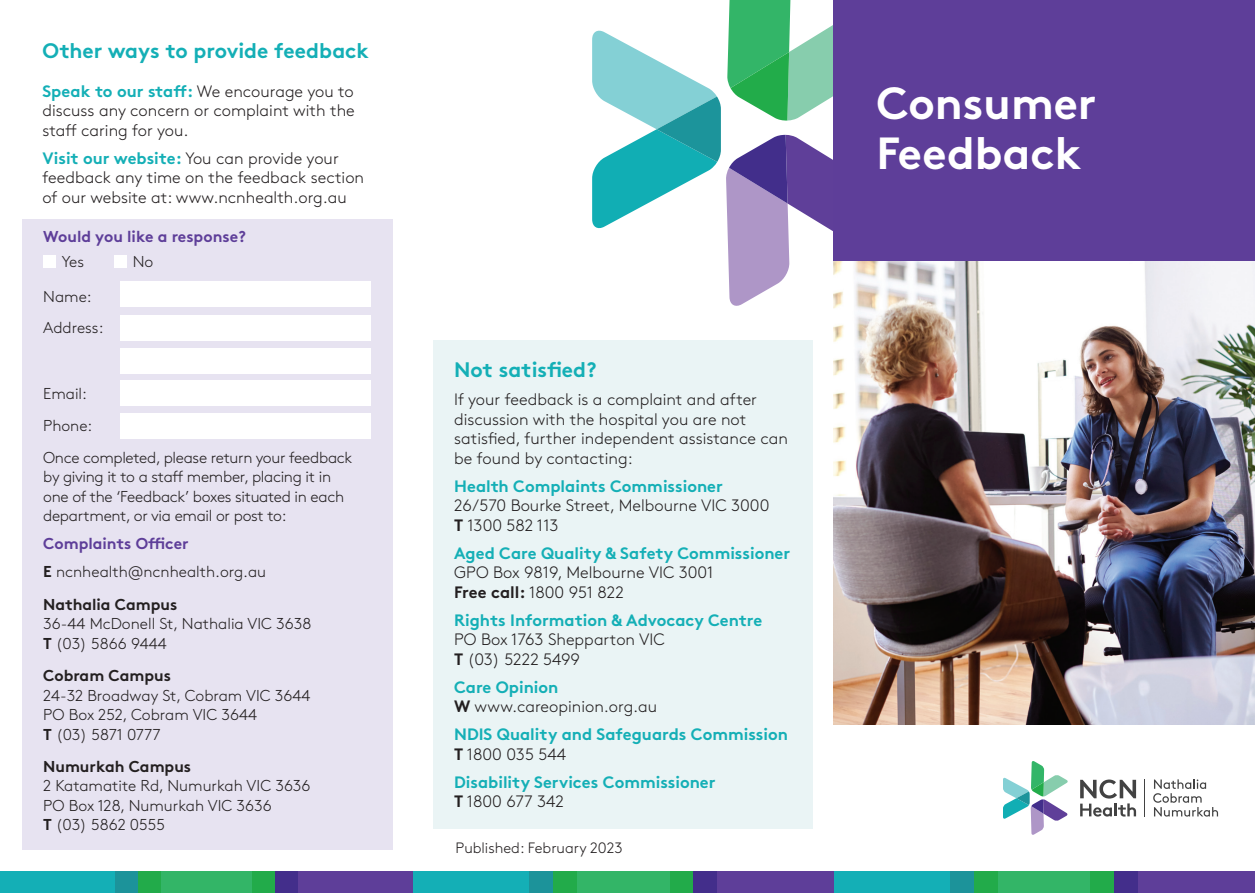
<style>
.page{position:relative;width:1255px;height:893px;background:#fff}
.page>*{position:absolute;margin:0;border:0;box-sizing:border-box;transform-origin:0 0}
.Cover_Title{font:700 45px "Brown Pro";color:#fff}
.Heading{font:700 21px "Brown Pro";color:#14afb6}
.Body_Copy{font:300 16.5px/19.5px "Brown Pro";color:#231f20}
.Body_Copy-2{font:700 16.5px "Brown Pro";color:#14afb6}
.Body_Copy-3{font:300 15.75px/19.5px "Brown Pro";letter-spacing:-.01em;color:#231f20}
.Sub_Head{font:700 15.75px "Brown Pro";color:#5e3e99}
.Body_Copy-4{font:700 15.75px "Brown Pro";color:#5e3e99}
.Body_Copy-5{font:300 15px "Brown Pro";color:#231f20}
.s1{font-weight:700;color:#14afb6}
.s2{font-weight:700}
</style>
<div class="page">
<svg style="left:592px;top:0;width:241px;height:306px"></svg>
<div style="left:833px;top:0;width:421px;height:262px;background:#5e3e99"></div>
<img style="left:833px;top:262px;width:421px;height:462px">
<svg style="left:1080px;top:779px;width:55px;height:37px"></svg>
<hr style="left:1144px;top:779px;width:1px;height:37px;background:#424242">
<svg style="left:1153px;top:779px;width:64px;height:38px"></svg>
<svg style="left:1003px;top:761px;width:64px;height:74px"></svg>
<div style="left:433px;top:340px;width:379px;height:489px;background:#eaf4f5"></div>
<div style="left:973px;top:872px;width:141px;height:21px;background:#33b567"></div>
<div style="left:833px;top:872px;width:140px;height:21px;background:#14afb6"></div>
<div style="left:950px;top:872px;width:23px;height:21px;background:#1c939a"></div>
<div style="left:973px;top:872px;width:24px;height:21px;background:#22ab4a"></div>
<div style="left:1090px;top:872px;width:24px;height:21px;background:#22ab4a"></div>
<div style="left:1114px;top:872px;width:140px;height:21px;background:#5e3e99"></div>
<div style="left:1114px;top:872px;width:23px;height:21px;background:#432e8b"></div>
<div style="left:553px;top:872px;width:140px;height:21px;background:#33b567"></div>
<div style="left:412px;top:872px;width:141px;height:21px;background:#14afb6"></div>
<div style="left:529px;top:872px;width:24px;height:21px;background:#1c939a"></div>
<div style="left:553px;top:872px;width:23px;height:21px;background:#22ab4a"></div>
<div style="left:670px;top:872px;width:23px;height:21px;background:#22ab4a"></div>
<div style="left:693px;top:872px;width:140px;height:21px;background:#5e3e99"></div>
<div style="left:693px;top:872px;width:23px;height:21px;background:#432e8b"></div>
<div style="left:137px;top:872px;width:138px;height:21px;background:#33b567"></div>
<div style="left:0;top:872px;width:137px;height:21px;background:#14afb6"></div>
<div style="left:115px;top:872px;width:22px;height:21px;background:#1c939a"></div>
<div style="left:137px;top:872px;width:23px;height:21px;background:#22ab4a"></div>
<div style="left:252px;top:872px;width:23px;height:21px;background:#22ab4a"></div>
<div style="left:275px;top:872px;width:137px;height:21px;background:#5e3e99"></div>
<div style="left:275px;top:872px;width:23px;height:21px;background:#432e8b"></div>
<div style="left:22px;top:219px;width:370px;height:631px;background:#e7e3f1"></div>
<div style="left:43px;top:255px;width:13px;height:13px;background:#fff"></div>
<div style="left:114px;top:255px;width:13px;height:13px;background:#fff"></div>
<div style="left:120px;top:315px;width:251px;height:25px;background:#fff"></div>
<div style="left:120px;top:281px;width:251px;height:26px;background:#fff"></div>
<div style="left:120px;top:348px;width:251px;height:25px;background:#fff"></div>
<div style="left:120px;top:381px;width:251px;height:25px;background:#fff"></div>
<div style="left:120px;top:414px;width:251px;height:25px;background:#fff"></div>
<p class="Heading" style="left:43px;top:34px;width:328px">Other ways to provide feedback</p>
<p class="Body_Copy" style="left:43px;top:80px;width:314px;text-align:justify"><span class="s1">Speak to our staff:</span> We encourage you to discuss any concern or complaint with the staff caring for you.</p>
<p class="Body_Copy" style="left:43px;top:147px;width:323px"><span class="s1">Visit our website:</span> You can provide your feedback any time on the feedback section of our website at: www.ncnhealth.org.au</p>
<p class="Sub_Head" style="left:43px;top:224px;width:204px">Would you like a response?</p>
<p class="Body_Copy-3" style="left:62px;top:251px;width:24px">Yes</p>
<p class="Body_Copy-3" style="left:133px;top:251px;width:22px">No</p>
<p class="Body_Copy-3" style="left:43px;top:286px;width:50px">Name:</p>
<p class="Body_Copy-3" style="left:43px;top:317px;width:62px">Address:</p>
<p class="Body_Copy-3" style="left:43px;top:382px;width:45px">Email:</p>
<p class="Body_Copy-3" style="left:43px;top:414px;width:51px">Phone:</p>
<p class="Body_Copy-3" style="left:43px;top:447px;width:311px">Once completed, please return your feedback by giving it to a staff member, placing it in one of the ‘Feedback’ boxes situated in each department, or via email or post to:</p>
<p class="Body_Copy-4" style="left:43px;top:531px;width:147px">Complaints Officer</p>
<p class="Body_Copy-3" style="left:43px;top:561px;width:224px"><span class="s2">E</span> ncnhealth@ncnhealth.org.au</p>
<p class="Body_Copy-3" style="left:43px;top:593px;width:270px"><span class="s2">Nathalia Campus<br></span>36-44 McDonell St, Nathalia VIC 3638<br><span class="s2">T</span> (03) 5866 9444</p>
<p class="Body_Copy-3" style="left:43px;top:665px;width:269px"><span class="s2">Cobram Campus<br></span>24-32 Broadway St, Cobram VIC 3644<br>PO Box 252, Cobram VIC 3644<br><span class="s2">T</span> (03) 5871 0777</p>
<p class="Body_Copy-3" style="left:43px;top:755px;width:269px"><span class="s2">Numurkah Campus<br></span>2 Katamatite Rd, Numurkah VIC 3636<br>PO Box 128, Numurkah VIC 3636<br><span class="s2">T</span> (03) 5862 0555</p>
<p class="Heading" style="left:454px;top:353px;width:144px">Not satisfied?</p>
<p class="Body_Copy" style="left:454px;top:389px;width:335px">If your feedback is a complaint and after discussion with the hospital you are not satisfied, further independent assistance can be found by contacting:</p>
<p class="Body_Copy" style="left:454px;top:475px;width:317px"><span class="s1">Health Complaints Commissioner<br></span>26/570 Bourke Street, Melbourne VIC 3000<br><span class="s2">T</span> 1300 582 113</p>
<p class="Body_Copy" style="left:454px;top:542px;width:337px"><span class="s1">Aged Care Quality &amp; Safety Commissioner<br></span>GPO Box 9819, Melbourne VIC 3001<br><span class="s2">Free call:</span> 1800 951 822</p>
<p class="Body_Copy" style="left:454px;top:609px;width:309px"><span class="s1">Rights Information &amp; Advocacy Centre<br></span>PO Box 1763 Shepparton VIC<br><span class="s2">T</span> (03) 5222 5499</p>
<p class="Body_Copy-2" style="left:454px;top:674px;width:106px">Care Opinion</p>
<p class="Body_Copy" style="left:454px;top:696px;width:205px"><span class="s2">W</span> www.careopinion.org.au</p>
<p class="Body_Copy-2" style="left:454px;top:721px;width:335px">NDIS Quality and Safeguards Commission</p>
<p class="Body_Copy" style="left:454px;top:743px;width:114px"><span class="s2">T</span> 1800 035 544</p>
<p class="Body_Copy-2" style="left:454px;top:769px;width:263px">Disability Services Commissioner</p>
<p class="Body_Copy" style="left:454px;top:791px;width:111px"><span class="s2">T</span> 1800 677 342</p>
<p class="Body_Copy-5" style="left:455px;top:837px;width:168px">Published: February 2023</p>
<p class="Cover_Title" style="left:876px;top:67px;width:221px">Consumer</p>
<p class="Cover_Title" style="left:876px;top:117px;width:207px">Feedback</p>
</div>
